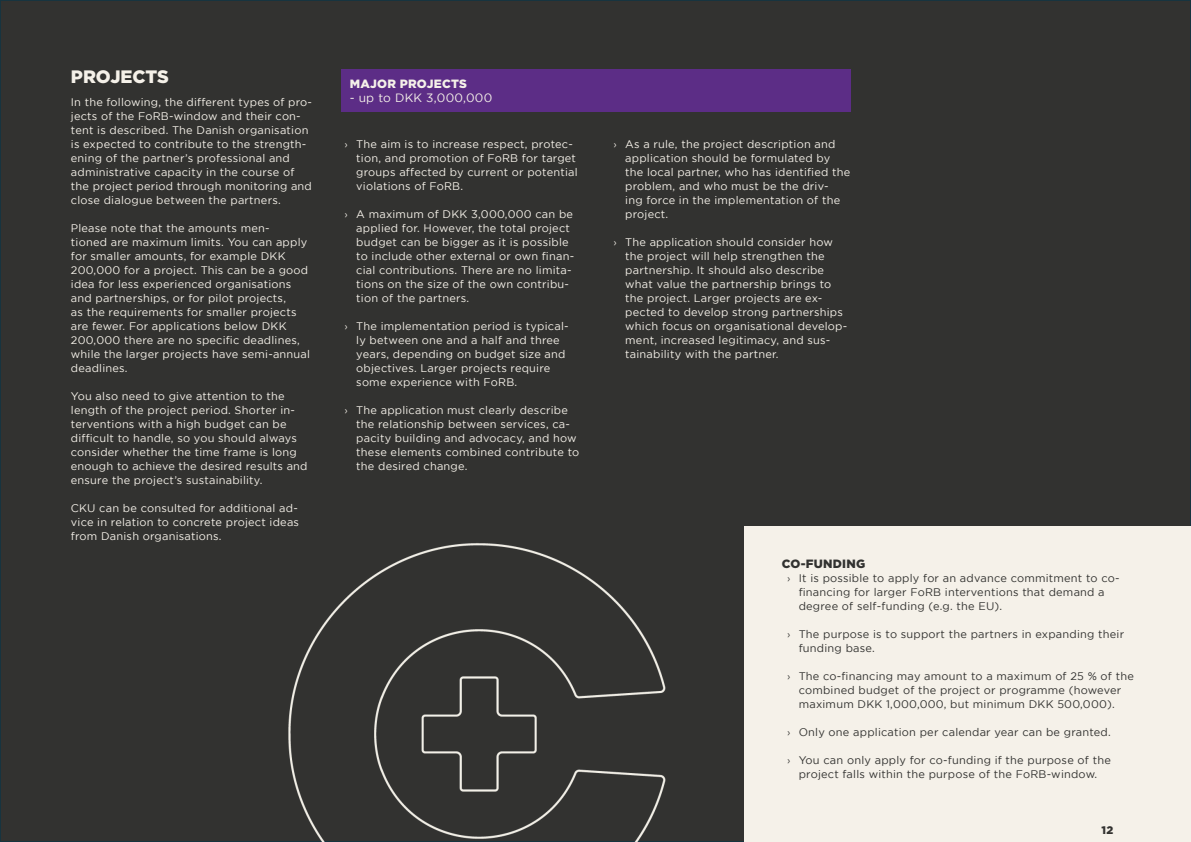
<style>
.page{position:relative;width:1191px;height:842px;background:#fff}
.page>*{position:absolute;margin:0;border:0;box-sizing:border-box;transform-origin:0 0}
.t1{font:900 18px "Gotham";color:#f5f1e9}
.t2{font:12px "Gotham";letter-spacing:.02em;color:#f5f1e9}
.t3{font:900 12px "Gotham";letter-spacing:.02em;color:#f5f1e9}
.t4{font:900 12px "Gotham";letter-spacing:.02em;color:#323230}
.t5{font:11px/14px "Gotham";letter-spacing:.02em;color:#f5f1e9}
.t6{font:11px/14px "Gotham";letter-spacing:.02em;color:#323230}
.t7{font:900 11px "Gotham";color:#323230}
.s1{font-family:"Myriad Pro"}
</style>
<div class="page">
<div style="left:0;top:0;width:1191px;height:842px;background:#323230;border:1px solid #17343f"></div>
<div style="left:745px;top:526px;width:446px;height:316px;background:#f5f1e9"></div>
<img style="left:283px;top:543px;width:387px;height:299px">
<div style="left:341px;top:69px;width:509px;height:43px;background:#5c2d86"></div>
<h1 class="t1" style="left:71px;top:66px;width:100px">PROJECTS</h1>
<p class="t5" style="left:71px;top:95px;width:242px">In the following, the different types of pro&shy;jects of the FoRB-window and their con&shy;tent is described. The Danish organisation is expected to contribute to the strength&shy;ening of the partner’s professional and administrative capacity in the course of the project period through monitoring and close dialogue between the partners.</p>
<p class="t5" style="left:71px;top:221px;width:241px">Please note that the amounts men-<br>tioned are maximum limits. You can apply for smaller amounts, for example DKK 200,000 for a project. This can be a good idea for less experienced organisations and partnerships, or for pilot projects,<br>as the requirements for smaller projects are fewer. For applications below DKK 200,000 there are no specific deadlines, while the larger projects have semi-annual deadlines.</p>
<p class="t5" style="left:71px;top:389px;width:238px">You also need to give attention to the length of the project period. Shorter in&shy;terventions with a high budget can be difficult to handle, so you should always consider whether the time frame is long enough to achieve the desired results and ensure the project’s sustainability.</p>
<p class="t5" style="left:71px;top:501px;width:230px;text-align:justify">CKU can be consulted for additional ad&shy;vice in relation to concrete project ideas from Danish organisations.</p>
<p class="t3" style="left:350px;top:77px;width:119px">MAJOR PROJECTS</p>
<p class="t2" style="left:350px;top:91px;width:144px">- up to DKK 3,000,000</p>
<p class="t5" style="left:356px;top:137px;width:223px;text-indent:-11px"><span class="s1">›</span> The aim is to increase respect, protec&shy;tion, and promotion of FoRB for target groups affected by current or potential violations of FoRB.</p>
<p class="t5" style="left:356px;top:207px;width:219px;text-indent:-11px"><span class="s1">›</span> A maximum of DKK 3,000,000 can be applied for. However, the total project budget can be bigger as it is possible to include other external or own finan&shy;cial contributions. There are no limita&shy;tions on the size of the own contribu&shy;tion of the partners.</p>
<p class="t5" style="left:356px;top:319px;width:214px;text-indent:-11px"><span class="s1">›</span> The implementation period is typical&shy;ly between one and a half and three years, depending on budget size and objectives. Larger projects require some experience with FoRB.</p>
<p class="t5" style="left:356px;top:403px;width:224px;text-indent:-11px"><span class="s1">›</span> The application must clearly describe the relationship between services, ca&shy;pacity building and advocacy, and how these elements combined contribute to the desired change.</p>
<p class="t5" style="left:625px;top:137px;width:226px;text-indent:-11px"><span class="s1">›</span> As a rule, the project description and application should be formulated by the local partner, who has identified the problem, and who must be the driv-<br>ing force in the implementation of the project.</p>
<p class="t5" style="left:625px;top:235px;width:223px;text-indent:-11px"><span class="s1">›</span> The application should consider how the project will help strengthen the partnership. It should also describe what value the partnership brings to the project. Larger projects are ex&shy;pected to develop strong partnerships which focus on organisational develop&shy;ment, increased legitimacy, and sus&shy;tainability with the partner.</p>
<p class="t4" style="left:781px;top:557px;width:85px">CO-FUNDING</p>
<p class="t6" style="left:798px;top:571px;width:322px;text-indent:-11px"><span class="s1">›</span> It is possible to apply for an advance commitment to co&shy;financing for larger FoRB interventions that demand a degree of self-funding (e.g. the EU).</p>
<p class="t6" style="left:798px;top:627px;width:327px;text-indent:-11px"><span class="s1">›</span> The purpose is to support the partners in expanding their funding base.</p>
<p class="t6" style="left:798px;top:669px;width:337px;text-indent:-11px"><span class="s1">›</span> The co-financing may amount to a maximum of 25 % of the combined budget of the project or programme (however maximum DKK 1,000,000, but minimum DKK 500,000).</p>
<p class="t6" style="left:787px;top:725px;width:325px"><span class="s1">›</span> Only one application per calendar year can be granted.</p>
<p class="t6" style="left:787px;top:753px;width:325px;text-align:center"><span class="s1">›</span> You can only apply for co-funding if the purpose of the project falls within the purpose of the FoRB-window.</p>
<p class="t7" style="left:1101px;top:824px;width:13px">12</p>
</div>
